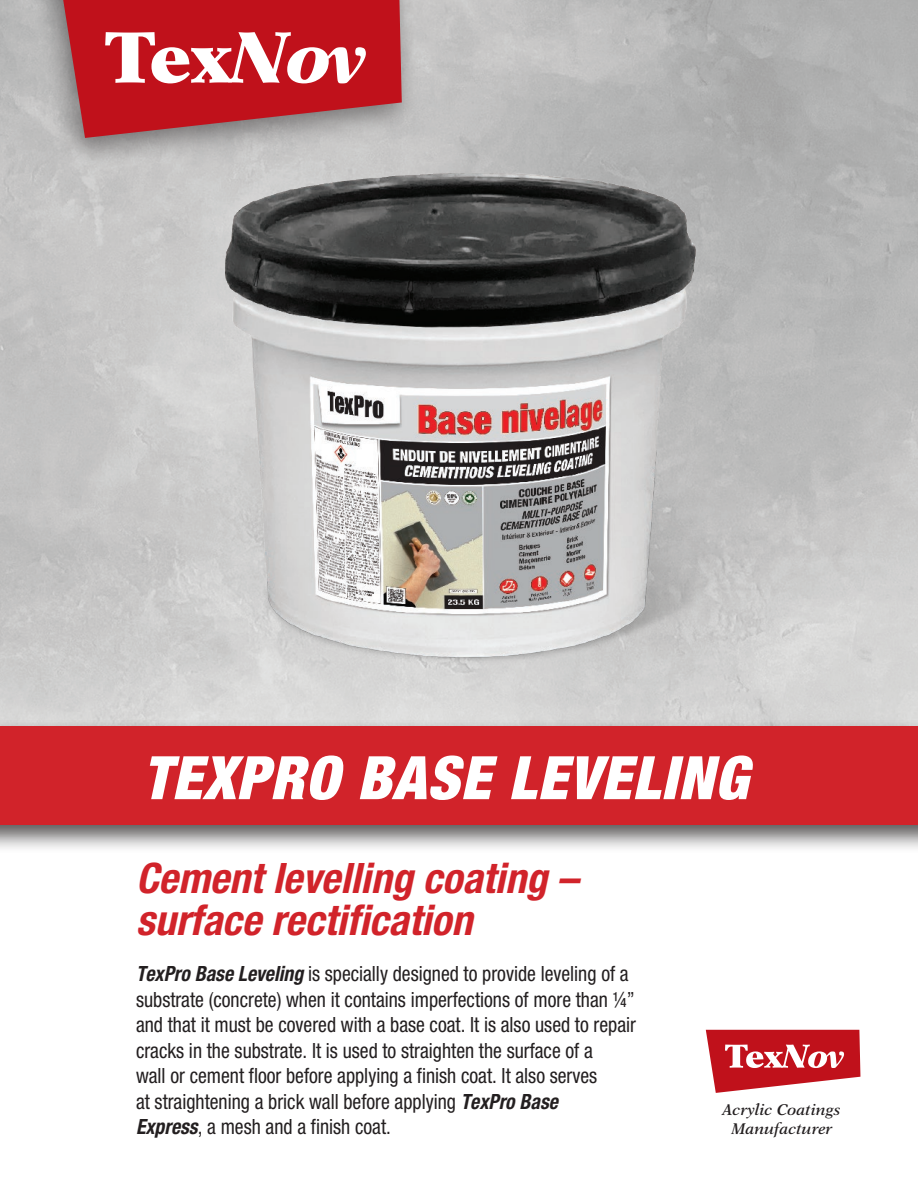
<style>
.page{position:relative;width:918px;height:1188px;background:#fff}
.page>*{position:absolute;margin:0;border:0;box-sizing:border-box;transform-origin:0 0}
.t1{font:italic 900 condensed 60px "Helvetica Neue";letter-spacing:.02em;color:#fff}
.Titre_C1{font:italic 700 condensed 42px/42px "Helvetica Neue";color:#d1232a}
.Texte_C1{font:condensed 21px/25.5px "Helvetica Neue";color:#231f20;scale:.94 1}
.t2{font:italic 600 15.6px "New Aster";color:#231f20}
.s1{font-weight:700;font-style:italic}
</style>
<div class="page">
<div style="left:29px;top:0;width:392px;height:171px;background:#231f20;opacity:.5"></div>
<svg style="left:63px;top:0;width:339px;height:138px;background:#b93038"></svg>
<svg style="left:105px;top:32px;width:261px;height:51px"></svg>
<svg style="left:706px;top:1030px;width:154px;height:63px"></svg>
<img style="left:206px;top:156px;width:601px;height:525px">
<div style="left:0;top:718px;width:918px;height:135px;background:#231f20;opacity:.75"></div>
<div style="left:0;top:726px;width:918px;height:98px;background:#d1232a"></div>
<p class="t1" style="left:143px;top:741px;width:607px">TEXPRO BASE LEVELING</p>
<p class="Titre_C1" style="left:136px;top:857px;width:444px">Cement levelling coating – surface rectification</p>
<p class="Texte_C1" style="left:136px;top:961px;width:533px"><span class="s1">TexPro Base Leveling</span> is specially designed to provide leveling of a substrate (concrete) when it contains imperfections of more than ¼” and that it must be covered with a base coat. It is also used to repair cracks in the substrate. It is used to straighten the surface of a<br>wall or cement floor before applying a finish coat. It also serves<br>at straightening a brick wall before applying <span class="s1">TexPro Base<br>Express</span>, a mesh and a finish coat.</p>
<p class="t2" style="left:723px;top:1100px;width:120px">Acrylic Coatings</p>
<p class="t2" style="left:731px;top:1119px;width:103px">Manufacturer</p>
</div>
